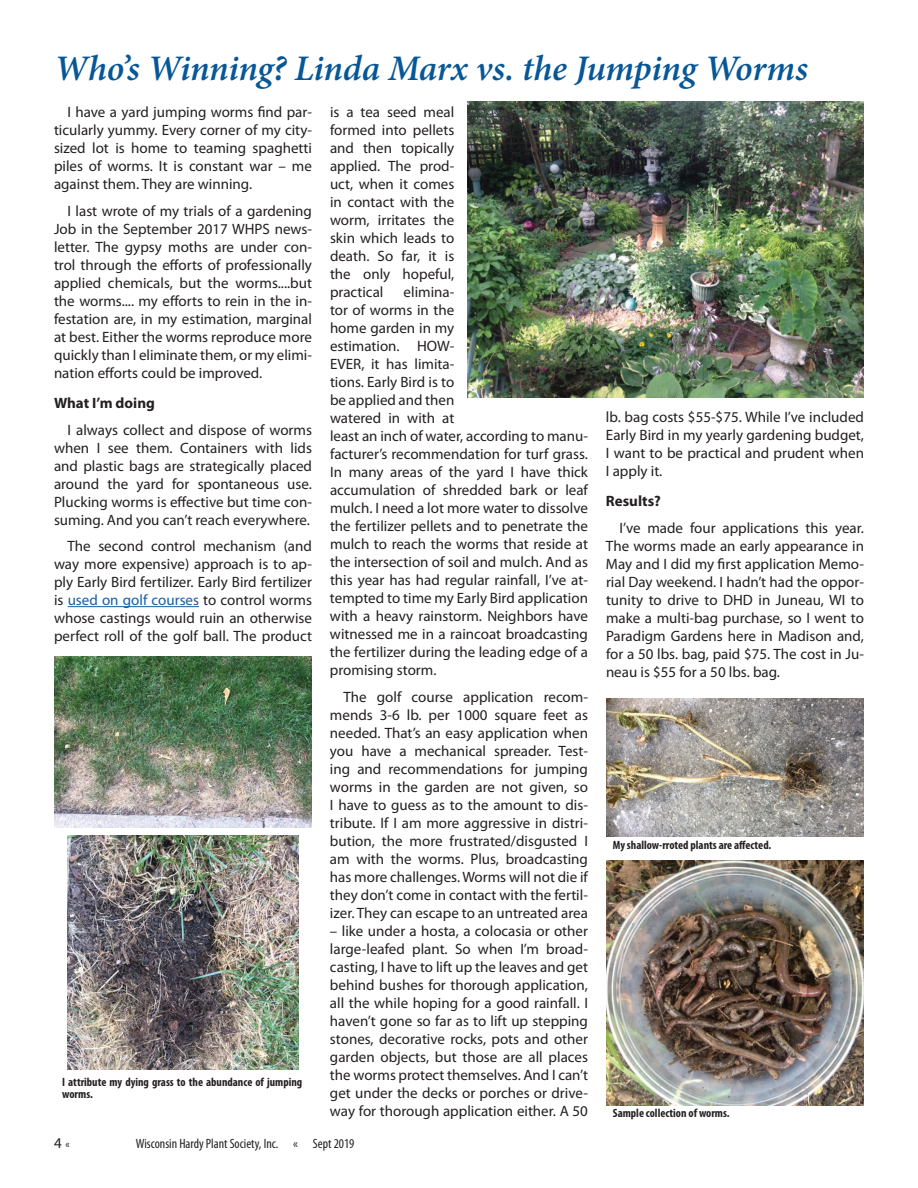
<style>
.page{position:relative;width:918px;height:1188px;background:#fff}
.page>*{position:absolute;margin:0;border:0;box-sizing:border-box;transform-origin:0 0}
.t1{font:italic 600 36px "Minion Pro";letter-spacing:-.01em;color:#075797}
.t2{font:15px/18px "Myriad Pro";color:#231f20;text-align:justify}
.t3{font:700 15px "Myriad Pro";color:#231f20}
.t4{font:condensed 13.5px "Myriad Pro";color:#231f20}
.t5{font:700 condensed 12px/12px "Myriad Pro";color:#231f20}
.s1{color:#175d9e}
.s2{font-stretch:condensed;font-size:12px}
</style>
<div class="page">
<hr style="left:68px;top:606px;width:131px;height:1px;background:#175d9e">
<img style="left:468px;top:102px;width:396px;height:295px">
<img style="left:606px;top:698px;width:258px;height:139px">
<img style="left:54px;top:656px;width:258px;height:171px">
<img style="left:68px;top:835px;width:230px;height:234px">
<img style="left:606px;top:860px;width:258px;height:245px">
<h1 class="t1" style="left:54px;top:43px;width:755px">Who’s Winning? Linda Marx vs. the Jumping Worms</h1>
<p class="t2" style="left:54px;top:103px;width:260px;text-indent:13px">I have a yard jumping worms find par&shy;ticularly yummy. Every corner of my city&shy;sized lot is home to teaming spaghetti piles of worms. It is constant war – me against them. They are winning.</p>
<p class="t2" style="left:54px;top:201px;width:260px;text-indent:14px">I last wrote of my trials of a gardening Job in the September 2017 WHPS news&shy;letter. The gypsy moths are under con&shy;trol through the efforts of professionally applied chemicals, but the worms....but the worms.... my efforts to rein in the in&shy;festation are, in my estimation, marginal at best. Either the worms reproduce more quickly than I eliminate them, or my elimi&shy;nation efforts could be improved.</p>
<p class="t3" style="left:54px;top:393px;width:102px">What I’m doing</p>
<p class="t2" style="left:54px;top:420px;width:260px;text-indent:14px">I always collect and dispose of worms when I see them. Containers with lids and plastic bags are strategically placed around the yard for spontaneous use.<br>Plucking worms is effective but time con&shy;suming. And you can’t reach everywhere.</p>
<p class="t2" style="left:54px;top:537px;width:260px;text-indent:14px">The second control mechanism (and way more expensive) approach is to ap&shy;ply Early Bird fertilizer. Early Bird fertilizer is <span class="s1">used on golf courses</span> to control worms whose castings would ruin an otherwise perfect roll of the golf ball. The product</p>
<p class="t5" style="left:62px;top:1076px;width:242px">I attribute my dying grass to the abundance of jumping worms.</p>
<p class="t2" style="left:330px;top:103px;width:126px">is a tea seed meal formed into pellets and then topically applied. The prod&shy;uct, when it comes in contact with the worm, irritates the skin which leads to death. So far, it is the only hopeful, practical</p>
<p class="t2" style="left:330px;top:283px;width:260px;text-align:left;text-indent:74px">elimina-<br>tor of worms in the<br>home garden in my<br>estimation. HOW-<br>EVER, it has limita-<br>tions. Early Bird is to<br>be applied and then<br>watered in with at<br>least an inch of water, according to manu&shy;facturer’s recommendation for turf grass.<br>In many areas of the yard I have thick accumulation of shredded bark or leaf mulch. I need a lot more water to dissolve the fertilizer pellets and to penetrate the mulch to reach the worms that reside at the intersection of soil and mulch. And as this year has had regular rainfall, I’ve at&shy;tempted to time my Early Bird application with a heavy rainstorm. Neighbors have witnessed me in a raincoat broadcasting the fertilizer during the leading edge of a promising storm.</p>
<p class="t2" style="left:330px;top:687px;width:260px;text-indent:13px">The golf course application recom&shy;mends 3-6 lb. per 1000 square feet as needed. That’s an easy application when you have a mechanical spreader. Test&shy;ing and recommendations for jumping worms in the garden are not given, so I have to guess as to the amount to dis&shy;tribute. If I am more aggressive in distri&shy;bution, the more frustrated/disgusted I am with the worms. Plus, broadcasting has more challenges. Worms will not die if they don’t come in contact with the fertil&shy;izer. They can escape to an untreated area</p>
<p class="t2" style="left:330px;top:921px;width:260px">– like under a hosta, a colocasia or other large-leafed plant. So when I’m broad&shy;casting, I have to lift up the leaves and get behind bushes for thorough application, all the while hoping for a good rainfall. I haven’t gone so far as to lift up stepping stones, decorative rocks, pots and other garden objects, but those are all places the worms protect themselves. And I can’t get under the decks or porches or drive&shy;way for thorough application either. A 50</p>
<p class="t2" style="left:54px;top:1134px;width:17px">4 <span class="s2">«</span></p>
<p class="t4" style="left:136px;top:1136px;width:220px">Wisconsin Hardy Plant Society, Inc. « Sept 2019</p>
<p class="t2" style="left:606px;top:408px;width:260px">lb. bag costs $55-$75. While I’ve included Early Bird in my yearly gardening budget, I want to be practical and prudent when I apply it.</p>
<p class="t3" style="left:606px;top:492px;width:56px">Results?</p>
<p class="t2" style="left:606px;top:519px;width:260px;text-indent:14px">I’ve made four applications this year.<br>The worms made an early appearance in May and I did my first application Memo&shy;rial Day weekend. I hadn’t had the oppor&shy;tunity to drive to DHD in Juneau, WI to make a multi-bag purchase, so I went to Paradigm Gardens here in Madison and, for a 50 lbs. bag, paid $75. The cost in Ju&shy;neau is $55 for a 50 lbs. bag.</p>
<p class="t5" style="left:613px;top:839px;width:160px">My shallow-rroted plants are affected.</p>
<p class="t5" style="left:613px;top:1107px;width:118px">Sample collection of worms.</p>
</div>
